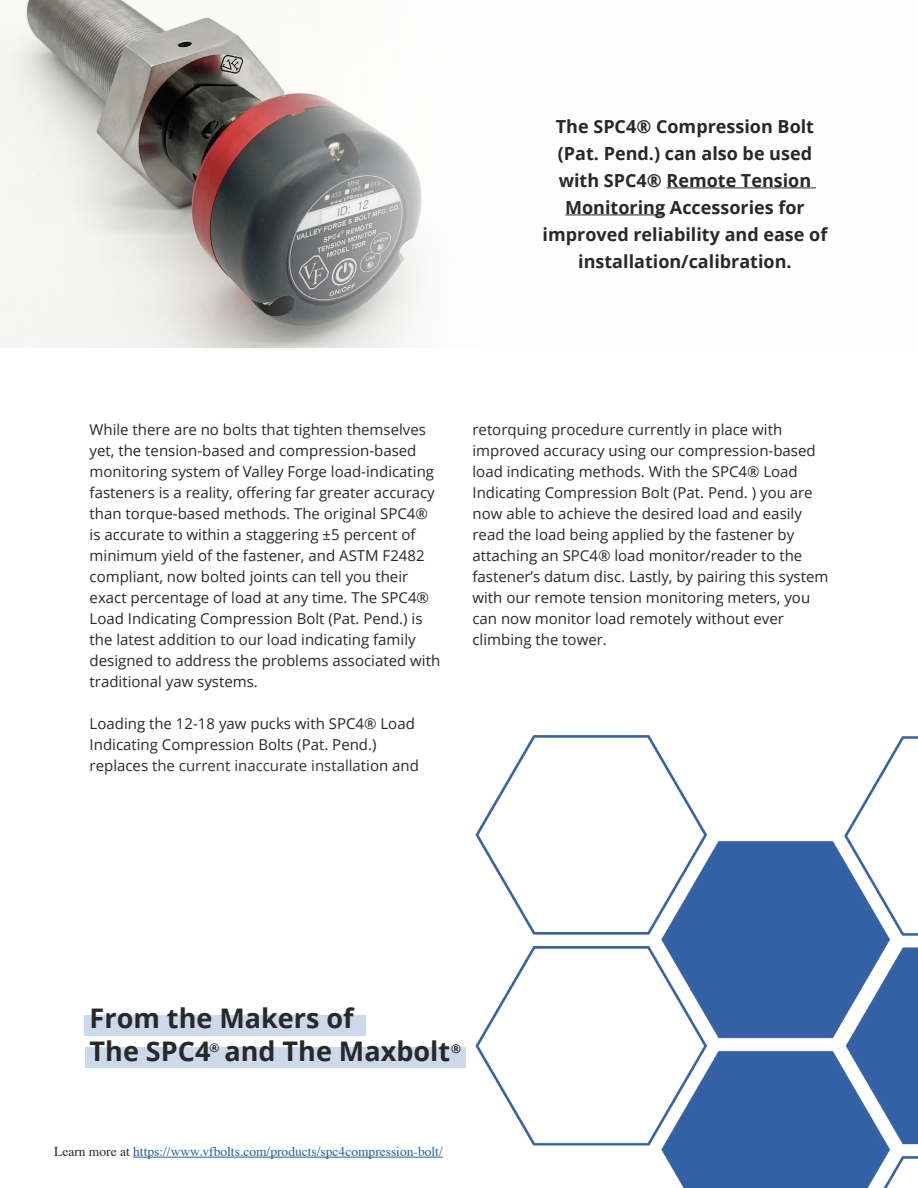
<style>
.page{position:relative;width:918px;height:1188px;background:#fff}
.page>*{position:absolute;margin:0;border:0;box-sizing:border-box;transform-origin:0 0}
.t1{font:700 27px/32.4px "Open Sans";color:#292829}
.t2{font:700 18px/27px "Open Sans";color:#292829;text-align:center}
.t3{font:15px/21px "Open Sans";color:#292829}
.t4{font:13.5px "Times";color:#215e9e}
.t5{font:12px "Open Sans";color:#000}
.s1{color:#363535}
.s2{color:#292829}
</style>
<div class="page">
<hr style="left:133px;top:1157px;width:310px;height:1px;background:#215e9e">
<div style="left:85px;top:1048px;width:380px;height:20px;background:#ccd9ea"></div>
<div style="left:85px;top:1015px;width:281px;height:21px;background:#ccd9ea"></div>
<img style="left:0;top:0;width:422px;height:348px">
<img style="left:405px;top:735px;width:513px;height:453px">
<hr style="left:667px;top:187px;width:149px;height:1px;background:#292829">
<hr style="left:565px;top:214px;width:100px;height:1px;background:#292829">
<p class="t2" style="left:543px;top:112px;width:286px">The SPC4® Compression Bolt (Pat. Pend.) can also be used with SPC4® Remote Tension<br>Monitoring Accessories for improved reliability and ease of installation/calibration.</p>
<p class="t3" style="left:90px;top:419px;width:352px">While there are no bolts that tighten themselves yet, the tension-based and compression-based monitoring system of Valley Forge load-indicating fasteners is a reality, offering far greater accuracy than torque-based methods. The original SPC4® is accurate to within a staggering ±5 percent of minimum yield of the fastener, and ASTM F2482 compliant, now bolted joints can tell you their exact percentage of load at any time. The SPC4® Load Indicating Compression Bolt (Pat. Pend.) is the latest addition to our load indicating family designed to address the problems associated with traditional yaw systems.</p>
<p class="t3" style="left:90px;top:713px;width:331px">Loading the 12-18 yaw pucks with SPC4® Load<br>Indicating Compression Bolts (Pat. Pend.) replaces <span class="s1">the current inaccurate installa</span>tion and</p>
<p class="t3" style="left:472px;top:419px;width:357px">retorquing procedure currently in place with improved accuracy using our compression-based load indicating methods. With the SPC4® Load Indicating Compression Bolt (Pat. Pend. ) you are now able to achieve the desired load and easily read the load being applied by the fastener by attaching an SPC4® load monitor/reader to the fastener’s datum disc. Lastly, by pairing this system with our remote tension monitoring meters, you can now monitor load remotely without ever climbing the tower.</p>
<h1 class="t1" style="left:90px;top:1002px;width:362px">From the Makers of<br>The SPC4 and The Maxbolt</h1>
<p class="t5" style="left:209px;top:1039px;width:11px">®</p>
<p class="t5" style="left:451px;top:1041px;width:11px">®</p>
<p class="t4" style="left:54px;top:1139px;width:390px"><span class="s2">Learn more at</span> https://www.vfbolts.com/products/spc4compression-bolt/</p>
</div>
